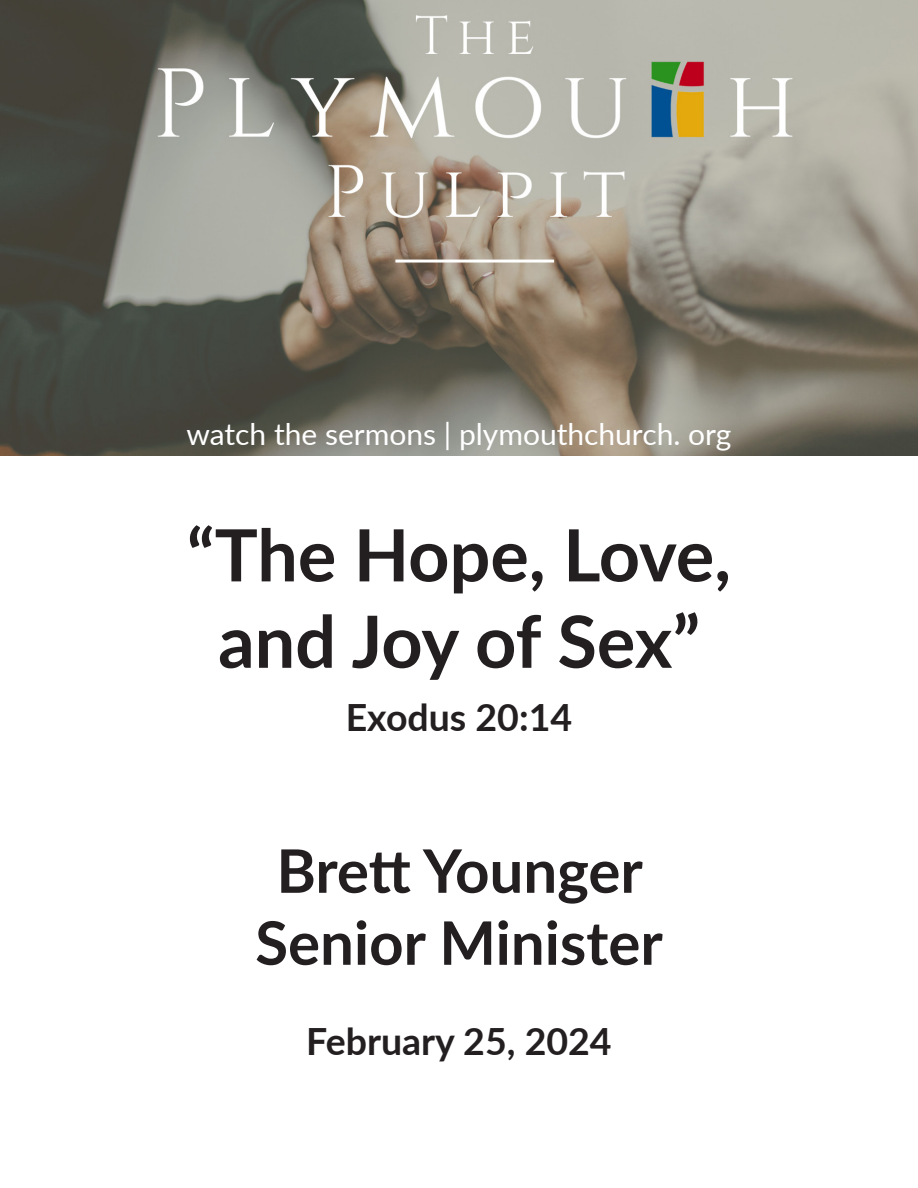
<style>
.page{position:relative;width:918px;height:1188px;background:#fff}
.page>*{position:absolute;margin:0;border:0;box-sizing:border-box;transform-origin:0 0}
.t1{font:700 72px/86.4px "Lato";letter-spacing:-.01em;color:#231f20;text-align:center}
.t2{font:700 60px/72px "Lato";color:#231f20;text-align:center}
.t3{font:700 37.5px "Lato";color:#231f20}
.t4{font:30px "Lato";color:#fff}
</style>
<div class="page">
<img style="left:0;top:0;width:918px;height:455px">
<p class="t4" style="left:187px;top:413px;width:546px">watch the sermons | plymouthchurch. org</p>
<p class="t1" style="left:187px;top:509px;width:546px">“The Hope, Love, and Joy of Sex”</p>
<p class="t3" style="left:346px;top:690px;width:228px">Exodus 20:14</p>
<p class="t2" style="left:255px;top:832px;width:409px">Brett Younger<br>Senior Minister</p>
<p class="t3" style="left:306px;top:1014px;width:307px">February 25, 2024</p>
</div>
